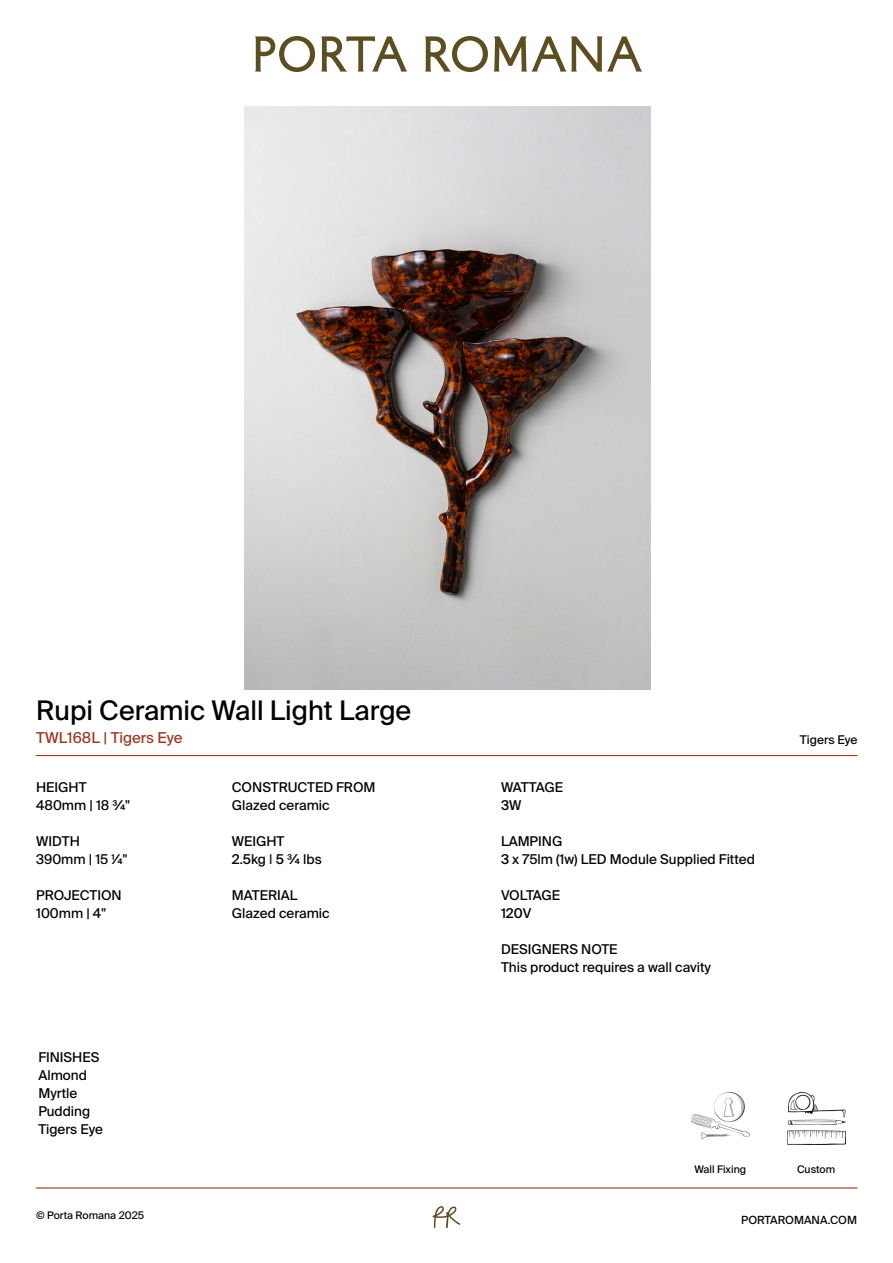
<style>
.page{position:relative;width:893px;height:1263px;background:#fff}
.page>*{position:absolute;margin:0;border:0;box-sizing:border-box;transform-origin:0 0}
.t1{font:27px "Suisse Intl";color:#000}
.t2{font:15px "Suisse Intl";color:#993823}
.t3{font:13.5px/18px "Suisse Intl";color:#000}
.t4{font:13.5px/18px "Suisse Intl";letter-spacing:-.035em;color:#000}
.t5{font:12px "Suisse Intl";color:#000}
.t6{font:11.25px "Suisse Intl";color:#000}
.t7{font:10.5px "Suisse Intl";color:#000}
</style>
<div class="page">
<hr style="left:36px;top:755px;width:821px;height:1px;background:#993823">
<svg style="left:255px;top:36px;width:60px;height:36px"></svg>
<svg style="left:321px;top:36px;width:86px;height:36px"></svg>
<svg style="left:425px;top:36px;width:63px;height:36px"></svg>
<svg style="left:494px;top:36px;width:148px;height:36px"></svg>
<svg style="left:433px;top:1206px;width:27px;height:22px"></svg>
<hr style="left:36px;top:1187px;width:821px;height:1px;background:#993823">
<img style="left:244px;top:106px;width:407px;height:584px">
<img style="left:787px;top:1093px;width:58px;height:51px">
<img style="left:691px;top:1093px;width:58px;height:45px">
<h1 class="t1" style="left:36px;top:695px;width:377px">Rupi Ceramic Wall Light Large</h1>
<p class="t2" style="left:36px;top:729px;width:148px">TWL168L | Tigers Eye</p>
<p class="t5" style="left:800px;top:733px;width:59px">Tigers Eye</p>
<p class="t3" style="left:36px;top:778px;width:95px">HEIGHT<br>480mm | 18 ¾"</p>
<p class="t3" style="left:36px;top:832px;width:93px">WIDTH<br>390mm | 15 ¼"</p>
<p class="t3" style="left:36px;top:886px;width:87px">PROJECTION<br>100mm | 4"</p>
<p class="t3" style="left:38px;top:1048px;width:66px">FINISHES<br>Almond<br>Myrtle<br>Pudding<br>Tigers Eye</p>
<p class="t7" style="left:36px;top:1209px;width:110px">© Porta Romana 2025</p>
<p class="t3" style="left:232px;top:778px;width:145px">CONSTRUCTED FROM<br>Glazed ceramic</p>
<p class="t3" style="left:232px;top:832px;width:91px">WEIGHT<br>2.5kg | 5 3/4 lbs</p>
<p class="t3" style="left:232px;top:886px;width:99px">MATERIAL<br>Glazed ceramic</p>
<p class="t4" style="left:501px;top:778px;width:64px">WATTAGE<br>3W</p>
<p class="t3" style="left:501px;top:832px;width:255px">LAMPING<br>3 x 75lm (1w) LED Module Supplied Fitted</p>
<p class="t3" style="left:501px;top:886px;width:61px">VOLTAGE<br>120V</p>
<p class="t3" style="left:501px;top:940px;width:212px">DESIGNERS NOTE<br>This product requires a wall cavity</p>
<p class="t7" style="left:694px;top:1163px;width:53px">Wall Fixing</p>
<p class="t7" style="left:797px;top:1163px;width:40px">Custom</p>
<p class="t6" style="left:741px;top:1213px;width:117px">PORTAROMANA.COM</p>
</div>
